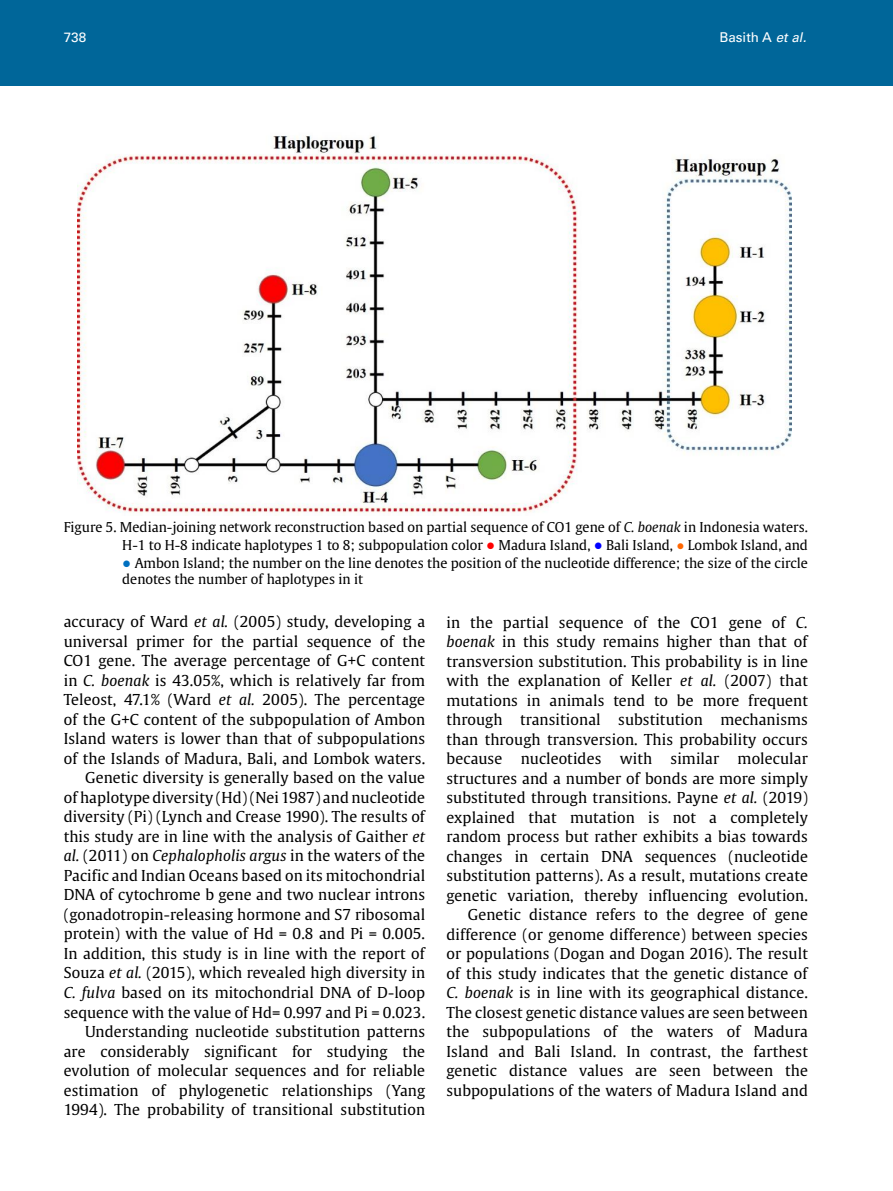
<style>
.page{position:relative;width:893px;height:1191px;background:#fff}
.page>*{position:absolute;margin:0;border:0;box-sizing:border-box;transform-origin:0 0}
.t1{font:15px/19.5px "Gulliver";letter-spacing:.005em;color:#000;text-align:right}
.t2{font:13.5px/18px "Gulliver";color:#000;text-align:right}
.t3{font:13.5px "Univers LT Std";color:#fff}
.s1{font-style:italic}
.s2{font-family:"Times New Roman";font-size:15px;color:#f00}
.s3{font-family:"Times New Roman";font-size:15px;color:#00f}
.s4{font-family:"Times New Roman";color:#f60}
.s5{font-family:"Times New Roman";font-size:15px;color:#0070c0}
</style>
<div class="page">
<img style="left:78px;top:135px;width:713px;height:378px">
<div style="left:0;top:0;width:893px;height:85px;background:#069"></div>
<p class="t3" style="left:64px;top:30px;width:24px">738</p>
<p class="t3" style="left:719px;top:30px;width:92px">Basith A <span class="s1">etal.</span></p>
<p class="t2" style="left:64px;top:517px;width:746px">Figure 5. Median-joining network reconstruction based on partial sequence of CO1 gene of <span class="s1">C. boenak</span> in Indonesia waters.<br>H-1 to H-8 indicate haplotypes 1 to 8; subpopulation color <span class="s2">●</span> Madura Island, <span class="s3">●</span> Bali Island, <span class="s4">●</span> Lombok Island, and</p>
<p class="t2" style="left:122px;top:554px;width:687px;line-height:16.2px;text-align:left"><span class="s5">●</span> Ambon Island; the number on the line denotes the position of the nucleotide difference; the size of the circle denotes the number of haplotypes in it</p>
<p class="t1" style="left:64px;top:612px;width:363px">accuracy of Ward <span class="s1">et al.</span> (2005) study, developing a universal primer for the partial sequence of the CO1 gene. The average percentage of G+C content in <span class="s1">C. boenak</span> is 43.05%, which is relatively far from Teleost, 47.1% (Ward <span class="s1">et al.</span> 2005). The percentage of the G+C content of the subpopulation of Ambon Island waters is lower than that of subpopulations of the Islands of Madura, Bali, and Lombok waters.<br>Genetic diversity is generally based on the value<br>of haplotype diversity (Hd) (Nei 1987) and nucleotide diversity (Pi) (Lynch and Crease 1990). The results of this study are in line with the analysis of Gaither <span class="s1">et al.</span> (2011) on <span class="s1">Cephalopholis argus</span> in the waters of the Pacific and Indian Oceans based on its mitochondrial DNA of cytochrome b gene and two nuclear introns (gonadotropin-releasing hormone and S7 ribosomal protein) with the value of Hd = 0.8 and Pi = 0.005.<br>In addition, this study is in line with the report of Souza <span class="s1">et al.</span> (2015), which revealed high diversity in <span class="s1">C. fulva</span> based on its mitochondrial DNA of D-loop sequence with the value of Hd= 0.997 and Pi = 0.023.<br>Understanding nucleotide substitution patterns are considerably significant for studying the evolution of molecular sequences and for reliable estimation of phylogenetic relationships (Yang 1994). The probability of transitional substitution</p>
<p class="t1" style="left:446px;top:612px;width:363px">in the partial sequence of the CO1 gene of <span class="s1">C. boenak</span> in this study remains higher than that of transversion substitution. This probability is in line with the explanation of Keller <span class="s1">et al.</span> (2007) that mutations in animals tend to be more frequent through transitional substitution mechanisms than through transversion. This probability occurs because nucleotides with similar molecular structures and a number of bonds are more simply substituted through transitions. Payne <span class="s1">et al.</span> (2019) explained that mutation is not a completely random process but rather exhibits a bias towards changes in certain DNA sequences (nucleotide substitution patterns). As a result, mutations create genetic variation, thereby influencing evolution.<br>Genetic distance refers to the degree of gene difference (or genome difference) between species or populations (Dogan and Dogan 2016). The result of this study indicates that the genetic distance of <span class="s1">C. boenak</span> is in line with its geographical distance.<br>The closest genetic distance values are seen between the subpopulations of the waters of Madura Island and Bali Island. In contrast, the farthest genetic distance values are seen between the subpopulations of the waters of Madura Island and</p>
</div>
